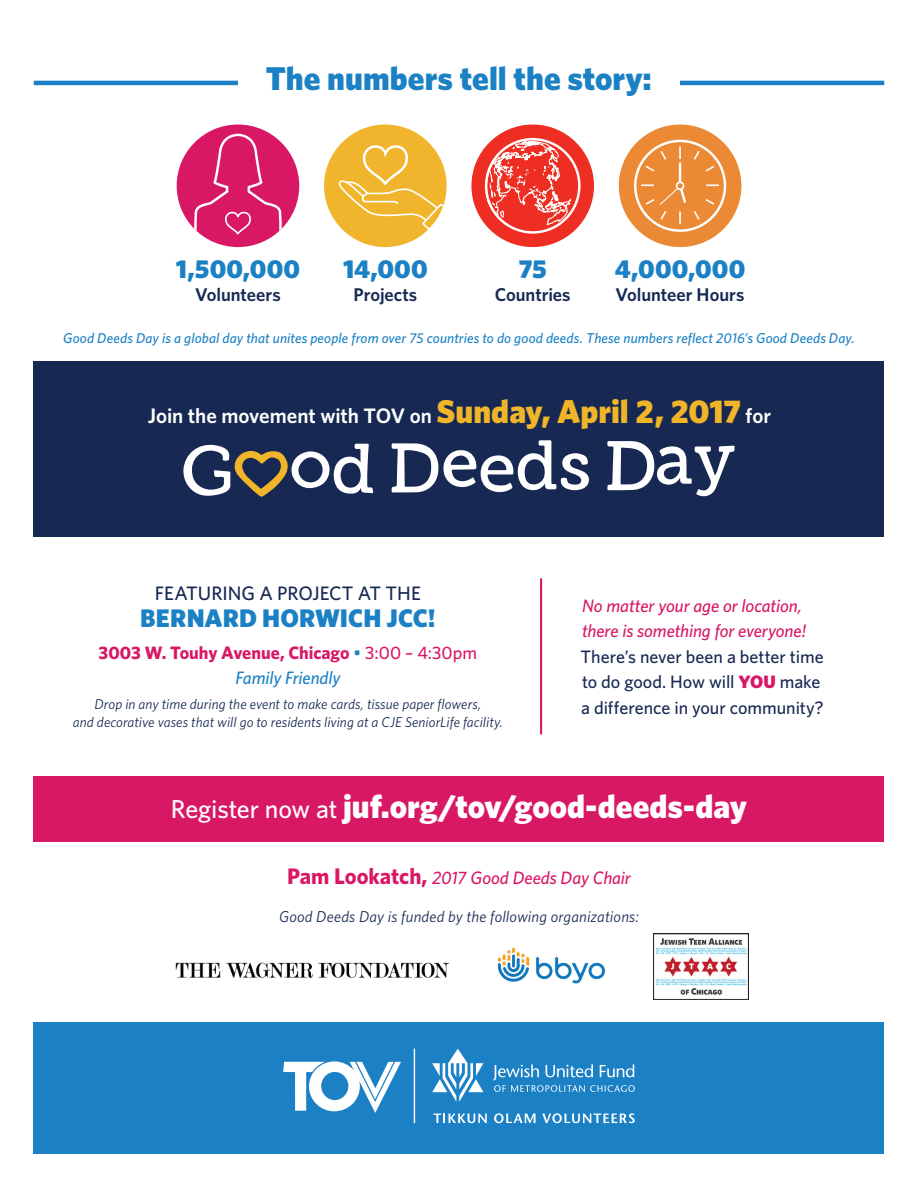
<style>
.page{position:relative;width:918px;height:1188px;background:#fff}
.page>*{position:absolute;margin:0;border:0;box-sizing:border-box;transform-origin:0 0}
.t1{font:900 33px "Whitney";color:#fff}
.t2{font:900 33px "Whitney";color:#1b81c4}
.t3{font:900 25.95px "Whitney";letter-spacing:.005em;color:#1b81c4}
.t4{font:900 25.5px "Whitney";letter-spacing:.005em;color:#1b81c4}
.t5{font:600 21px "Whitney";color:#fff}
.t6{font:500 19.5px "Whitney";color:#172953}
.t7{font:600 18.45px "Whitney";color:#172953}
.t8{font:italic 500 18px/25.5px "Whitney";letter-spacing:-.005em;color:#d91865}
.t9{font:500 18px/25.5px "Whitney";letter-spacing:-.005em;color:#172953}
.t10{font:700 18px/25.5px "Whitney";color:#d91865;text-align:center}
.t11{font:italic 15.75px "Whitney";letter-spacing:.01em;color:#172953}
.t12{font:italic 14.25px/18px "Whitney";letter-spacing:.005em;color:#172953;text-align:center}
.t13{font:italic 500 14.25px "Whitney";letter-spacing:.01em;color:#1b81c4}
.s1{font-weight:900;font-size:33px;color:#f0b528}
.s2{font-weight:500;color:#1b81c4}
.s3{font-weight:500}
.s4{font-weight:500;font-style:italic;color:#1b81c4}
.s5{font-weight:900;color:#d91865}
.s6{font-weight:500;font-size:25.95px}
.s7{font-weight:700;font-style:normal;font-size:22.5px}
</style>
<div class="page">
<img style="left:653px;top:934px;width:96px;height:66px">
<img style="left:497px;top:947px;width:108px;height:37px">
<img style="left:175px;top:962px;width:274px;height:16px">
<div style="left:177px;top:125px;width:122px;height:122px;background:#d91865;border-radius:50%"></div>
<svg style="left:193px;top:133px;width:90px;height:114px"></svg>
<div style="left:324px;top:125px;width:123px;height:122px;background:#f1b52d;border-radius:50%"></div>
<svg style="left:336px;top:144px;width:111px;height:88px"></svg>
<div style="left:471px;top:125px;width:123px;height:122px;background:#ee2e22;border-radius:50%"></div>
<svg style="left:485px;top:141px;width:87px;height:84px"></svg>
<div style="left:485px;top:138px;width:96px;height:96px;border:2px solid #fff;border-radius:50%"></div>
<div style="left:619px;top:125px;width:122px;height:122px;background:#eb8934;border-radius:50%"></div>
<div style="left:634px;top:140px;width:92px;height:92px;border:2px solid #fff;border-radius:50%"></div>
<svg style="left:639px;top:145px;width:82px;height:81px"></svg>
<div style="left:677px;top:182px;width:7px;height:7px;background:#eb8934;border-radius:50%"></div>
<div style="left:676px;top:182px;width:8px;height:8px;border:2px solid #fff;border-radius:50%"></div>
<div style="left:34px;top:776px;width:850px;height:65px;background:#d91865"></div>
<div style="left:34px;top:1022px;width:850px;height:132px;background:#1b81c4"></div>
<svg style="left:493px;top:1064px;width:142px;height:28px"></svg>
<svg style="left:432px;top:1049px;width:51px;height:53px"></svg>
<svg style="left:414px;top:1049px;width:1px;height:74px"></svg>
<svg style="left:433px;top:1113px;width:54px;height:10px"></svg>
<svg style="left:494px;top:1113px;width:42px;height:10px"></svg>
<svg style="left:542px;top:1113px;width:93px;height:10px"></svg>
<svg style="left:283px;top:1061px;width:118px;height:52px"></svg>
<hr style="left:540px;top:578px;width:2px;height:156px;background:#d91865">
<hr style="left:34px;top:81px;width:204px;height:4px;background:#1b81c4">
<hr style="left:680px;top:81px;width:204px;height:4px;background:#1b81c4">
<div style="left:34px;top:362px;width:850px;height:175px;background:#172953"></div>
<svg style="left:607px;top:441px;width:128px;height:56px"></svg>
<svg style="left:183px;top:443px;width:190px;height:54px"></svg>
<svg style="left:391px;top:440px;width:198px;height:53px"></svg>
<h1 class="t2" style="left:266px;top:59px;width:388px">The numbers tell the story:</h1>
<h2 class="t3" style="left:176px;top:253px;width:126px">1,500,000</h2>
<p class="t7" style="left:195px;top:283px;width:87px">Volunteers</p>
<h2 class="t3" style="left:343px;top:253px;width:86px">14,000</h2>
<p class="t7" style="left:353px;top:283px;width:65px">Projects</p>
<h2 class="t3" style="left:519px;top:253px;width:30px">75</h2>
<p class="t7" style="left:495px;top:283px;width:77px">Countries</p>
<h2 class="t3" style="left:615px;top:253px;width:132px">4,000,000</h2>
<p class="t7" style="left:616px;top:283px;width:130px">Volunteer Hours</p>
<p class="t13" style="left:63px;top:329px;width:793px">Good Deeds Day is a global day that unites people from over 75 countries to do good deeds. These numbers reflect 2016’s Good Deeds Day.</p>
<h3 class="t5" style="left:148px;top:403px;width:625px">Join the movement with TOV on <span class="s1">Sunday, April 2, 2017</span> for</h3>
<h3 class="t6" style="left:155px;top:581px;width:267px">FEATURING A PROJECT AT THE</h3>
<h3 class="t4" style="left:140px;top:602px;width:297px">BERNARD HORWICH JCC!</h3>
<p class="t10" style="left:99px;top:639px;width:380px">3003 W. Touhy Avenue, Chicago <span class="s2">•</span> <span class="s3">3:00 – 4:30pm<br></span><span class="s4">Family Friendly</span></p>
<p class="t12" style="left:73px;top:695px;width:432px">Drop in any time during the event to make cards, tissue paper flowers,<br>and decorative vases that will go to residents living at a CJE SeniorLife facility.</p>
<p class="t8" style="left:582px;top:592px;width:226px">No matter your age or location, there is something for everyone!</p>
<p class="t9" style="left:581px;top:643px;width:245px">There’s never been a better time to do good. How will <span class="s5">YOU</span> make a difference in your community?</p>
<h1 class="t1" style="left:171px;top:787px;width:578px"><span class="s6">Register now at</span> juf.org/tov/good-deeds-day</h1>
<p class="t8" style="left:287px;top:865px;width:345px"><span class="s7">Pam Lookatch,</span> 2017 Good Deeds Day Chair</p>
<p class="t11" style="left:279px;top:908px;width:361px">Good Deeds Day is funded by the following organizations:</p>
</div>
